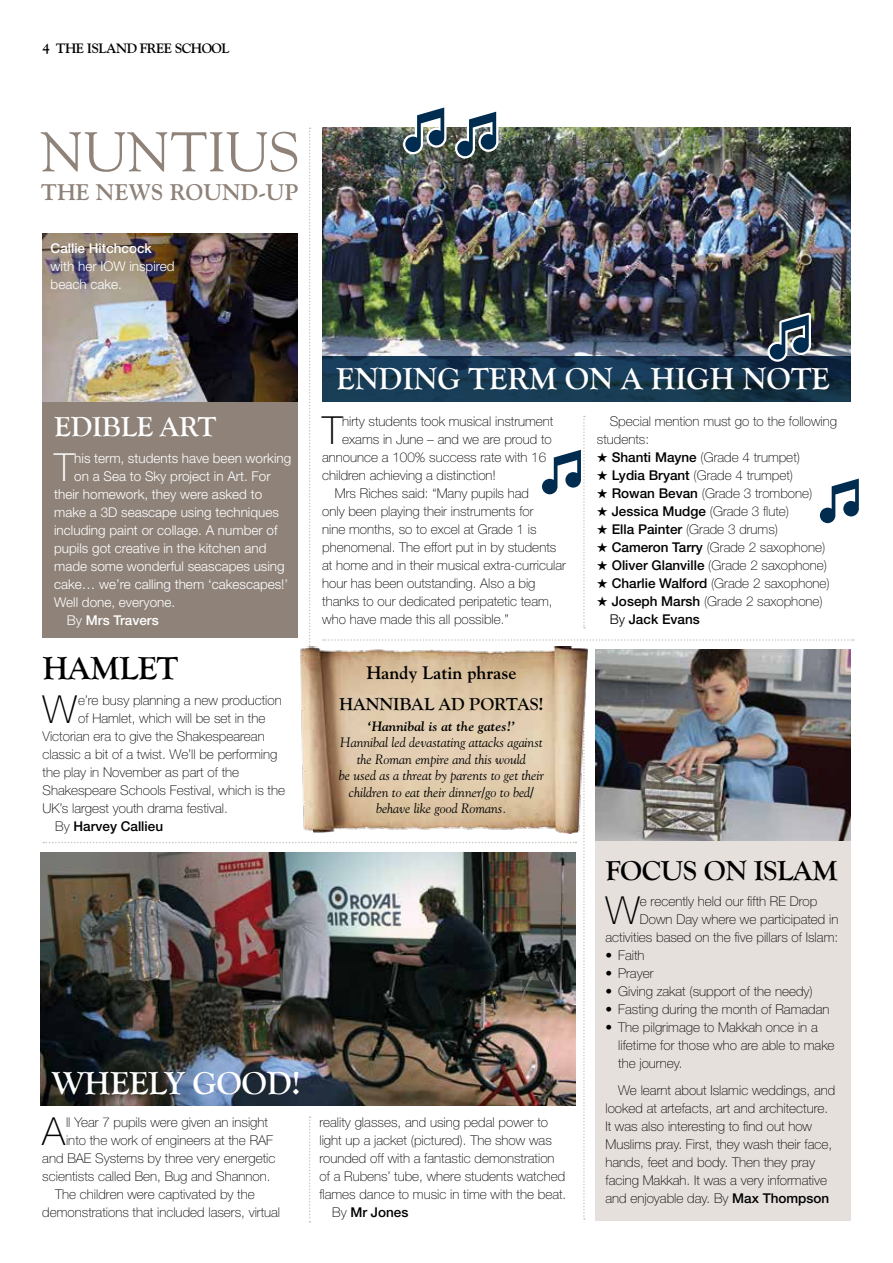
<style>
.page{position:relative;width:893px;height:1263px;background:#fff}
.page>*{position:absolute;margin:0;border:0;box-sizing:border-box;transform-origin:0 0}
.t1{font:55.5px "Goudy";color:#8e8279}
.t2{font:100 38.7px "Helvetica Neue";color:#000}
.t3{font:100 38.7px "Helvetica Neue";color:#fff}
.t4{font:700 33px "Goudy Old Style T";letter-spacing:-.01em;color:#fff}
.t5{font:700 33px "Goudy Old Style T";letter-spacing:-.01em;color:#000}
.t6{font:700 31.5px "Goudy Old Style T";color:#fff}
.t7{font:700 28.5px "Goudy Old Style T";letter-spacing:-.01em;color:#000}
.t8{font:700 28.5px "Goudy Old Style T";letter-spacing:-.01em;color:#fff}
.t9{font:700 22.5px "Goudy";color:#8e8279}
.t10{font:700 18px "Goudy Old Style T";color:#000}
.t11{font:700 18px "Goudy";color:#000}
.t12{font:100 13.5px/18px "Helvetica Neue";color:#000}
.t13{font:300 13.5px/18px "Helvetica Neue";color:#fff}
.t14{font:italic 13.5px/16.5px "Goudy";color:#000;text-align:center}
.t15{font:500 13.5px/18px "Helvetica Neue";color:#000}
.t16{font:500 13.5px "Helvetica Neue";color:#fff}
.t17{font:italic 700 13.5px "Goudy";color:#000}
.t18{font:700 13.5px "Goudy";letter-spacing:-.04em;color:#000}
.s1{font-weight:300}
.s2{font-weight:100}
.s3{font-weight:500}
</style>
<div class="page">
<img style="left:322px;top:128px;width:528px;height:228px">
<div style="left:595px;top:841px;width:255px;height:379px;background:#e6e0dd"></div>
<img style="left:41px;top:852px;width:534px;height:254px">
<svg style="left:322px;top:356px;width:528px;height:46px;background:#15354e"></svg>
<div style="left:43px;top:235px;width:255px;height:403px;background:#8e8279"></div>
<svg style="left:309px;top:128px;width:2px;height:519px"></svg>
<svg style="left:583px;top:834px;width:2px;height:386px"></svg>
<svg style="left:43px;top:842px;width:533px;height:1px"></svg>
<svg style="left:309px;top:1116px;width:2px;height:106px"></svg>
<svg style="left:583px;top:140px;width:2px;height:37px"></svg>
<img style="left:43px;top:234px;width:255px;height:168px">
<img style="left:595px;top:649px;width:256px;height:192px">
<svg style="left:323px;top:639px;width:531px;height:2px"></svg>
<img style="left:300px;top:647px;width:288px;height:186px">
<img style="left:765px;top:249px;width:48px;height:115px">
<svg style="left:537px;top:383px;width:48px;height:245px"></svg>
<svg style="left:819px;top:478px;width:40px;height:46px"></svg>
<img style="left:401px;top:107px;width:100px;height:54px">
<p class="t18" style="left:43px;top:40px;width:189px">4 THE ISLAND FREE SCHOOL</p>
<h1 class="t1" style="left:41px;top:118px;width:260px">NUNTIUS</h1>
<h3 class="t9" style="left:41px;top:179px;width:259px">THE NEWS ROUND-UP</h3>
<p class="t16" style="left:51px;top:240px;width:103px">Callie Hitchcock</p>
<p class="t13" style="left:51px;top:256px;width:126px">with her IOW inspired beach cake.</p>
<h3 class="t8" style="left:54px;top:410px;width:164px">EDIBLE ART</h3>
<h2 class="t3" style="left:54px;top:445px;width:22px">T</h2>
<p class="t13" style="left:74px;top:449px;width:219px">his term, students have been working</p>
<p class="t13" style="left:74px;top:467px;width:198px">on a Sea to Sky project in Art. For</p>
<p class="t13" style="left:54px;top:485px;width:210px">their homework, they were asked to</p>
<p class="t13" style="left:54px;top:503px;width:226px">make a 3D seascape using techniques</p>
<p class="t13" style="left:54px;top:521px;width:225px">including paint or collage. A number of</p>
<p class="t13" style="left:54px;top:539px;width:214px">pupils got creative in the kitchen and</p>
<p class="t13" style="left:54px;top:557px;width:232px">made some wonderful seascapes using</p>
<p class="t13" style="left:54px;top:575px;width:236px">cake… we’re calling them ‘cakescapes!’</p>
<p class="t13" style="left:54px;top:593px;width:123px">Well done, everyone.</p>
<p class="t16" style="left:67px;top:612px;width:93px"><span class="s1">By</span> Mrs Travers</p>
<h3 class="t5" style="left:43px;top:649px;width:137px">HAMLET</h3>
<h2 class="t2" style="left:43px;top:688px;width:36px">W</h2>
<p class="t12" style="left:78px;top:691px;width:205px">e’re busy planning a new production</p>
<p class="t12" style="left:78px;top:709px;width:189px">of Hamlet, which will be set in the</p>
<p class="t12" style="left:43px;top:727px;width:224px">Victorian era to give the Shakespearean</p>
<p class="t12" style="left:43px;top:745px;width:236px">classic a bit of a twist. We’ll be performing</p>
<p class="t12" style="left:43px;top:763px;width:198px">the play in November as part of the</p>
<p class="t12" style="left:43px;top:781px;width:244px">Shakespeare Schools Festival, which is the</p>
<p class="t12" style="left:43px;top:799px;width:187px">UK’s largest youth drama festival.</p>
<p class="t15" style="left:55px;top:817px;width:109px"><span class="s2">By</span> Harvey Callieu</p>
<h3 class="t4" style="left:52px;top:1064px;width:250px">WHEELY GOOD!</h3>
<h2 class="t2" style="left:42px;top:1110px;width:24px">A</h2>
<p class="t12" style="left:66px;top:1113px;width:203px">ll Year 7 pupils were given an insight</p>
<p class="t12" style="left:66px;top:1131px;width:209px">into the work of engineers at the RAF</p>
<p class="t12" style="left:42px;top:1149px;width:235px">and BAE Systems by three very energetic</p>
<p class="t12" style="left:42px;top:1167px;width:230px">scientists called Ben, Bug and Shannon.</p>
<p class="t12" style="left:55px;top:1185px;width:201px">The children were captivated by the</p>
<p class="t12" style="left:42px;top:1203px;width:239px">demonstrations that included lasers, virtual</p>
<h3 class="t6" style="left:336px;top:361px;width:495px">ENDING TERM ON A HIGH NOTE</h3>
<h2 class="t2" style="left:322px;top:409px;width:22px">T</h2>
<p class="t12" style="left:342px;top:413px;width:213px">hirty students took musical instrument</p>
<p class="t12" style="left:342px;top:431px;width:211px">exams in June – and we are proud to</p>
<p class="t12" style="left:322px;top:449px;width:226px">announce a 100% success rate with 16</p>
<p class="t12" style="left:322px;top:467px;width:175px">children achieving a distinction!</p>
<p class="t12" style="left:335px;top:485px;width:196px">Mrs Riches said: “Many pupils had</p>
<p class="t12" style="left:322px;top:503px;width:213px">only been playing their instruments for</p>
<p class="t12" style="left:322px;top:521px;width:216px">nine months, so to excel at Grade 1 is</p>
<p class="t12" style="left:322px;top:539px;width:236px">phenomenal. The effort put in by students</p>
<p class="t12" style="left:322px;top:557px;width:245px">at home and in their musical extra-curricular</p>
<p class="t12" style="left:322px;top:575px;width:215px">hour has been outstanding. Also a big</p>
<p class="t12" style="left:322px;top:593px;width:232px">thanks to our dedicated peripatetic team,</p>
<p class="t12" style="left:322px;top:611px;width:188px">who have made this all possible.”</p>
<h3 class="t11" style="left:366px;top:662px;width:151px">Handy Latin phrase</h3>
<h3 class="t10" style="left:339px;top:694px;width:206px">HANNIBAL AD PORTAS!</h3>
<p class="t17" style="left:368px;top:718px;width:149px">‘Hannibal is at the gates!’</p>
<p class="t14" style="left:339px;top:734px;width:207px">Hannibal led devastating attacks against the Roman empire and this would<br>be used as a threat by parents to get their children to eat their dinner/go to bed/ behave like good Romans.</p>
<p class="t12" style="left:319px;top:1113px;width:230px">reality glasses, and using pedal power to</p>
<p class="t12" style="left:319px;top:1131px;width:234px">light up a jacket (pictured). The show was</p>
<p class="t12" style="left:319px;top:1149px;width:237px">rounded off with a fantastic demonstration</p>
<p class="t12" style="left:319px;top:1167px;width:247px">of a Rubens’ tube, where students watched</p>
<p class="t12" style="left:319px;top:1185px;width:248px">flames dance to music in time with the beat.</p>
<p class="t15" style="left:332px;top:1203px;width:78px"><span class="s2">By</span> Mr Jones</p>
<p class="t12" style="left:597px;top:413px;width:242px;text-indent:13px">Special mention must go to the following students:</p>
<p class="t12" style="left:597px;top:449px;width:205px">★ <span class="s3">Shanti Mayne</span> (Grade 4 trumpet)</p>
<p class="t12" style="left:597px;top:467px;width:198px">★ <span class="s3">Lydia Bryant</span> (Grade 4 trumpet)</p>
<p class="t12" style="left:597px;top:485px;width:217px">★ <span class="s3">Rowan Bevan</span> (Grade 3 trombone)</p>
<p class="t12" style="left:597px;top:503px;width:194px">★ <span class="s3">Jessica Mudge</span> (Grade 3 flute)</p>
<p class="t12" style="left:597px;top:521px;width:183px">★ <span class="s3">Ella Painter</span> (Grade 3 drums)</p>
<p class="t12" style="left:597px;top:539px;width:230px">★ <span class="s3">Cameron Tarry</span> (Grade 2 saxophone)</p>
<p class="t12" style="left:597px;top:557px;width:232px">★ <span class="s3">Oliver Glanville</span> (Grade 2 saxophone)</p>
<p class="t12" style="left:597px;top:575px;width:234px">★ <span class="s3">Charlie Walford</span> (Grade 2 saxophone)</p>
<p class="t15" style="left:610px;top:592px;width:215px;text-indent:-13px">★ Joseph Marsh <span class="s2">(Grade 2 saxophone)<br></span><span class="s1">By</span> Jack Evans</p>
<h3 class="t7" style="left:605px;top:854px;width:234px">FOCUS ON ISLAM</h3>
<h2 class="t2" style="left:605px;top:889px;width:36px">W</h2>
<p class="t12" style="left:640px;top:892px;width:179px">e recently held our fifth RE Drop</p>
<p class="t12" style="left:640px;top:910px;width:200px">Down Day where we participated in</p>
<p class="t12" style="left:605px;top:928px;width:234px">activities based on the five pillars of Islam:</p>
<p class="t12" style="left:605px;top:946px;width:41px">• Faith</p>
<p class="t12" style="left:605px;top:964px;width:49px">• Prayer</p>
<p class="t12" style="left:605px;top:982px;width:209px">• Giving zakat (support of the needy)</p>
<p class="t12" style="left:605px;top:1000px;width:226px">• Fasting during the month of Ramadan</p>
<p class="t12" style="left:618px;top:1018px;width:218px;text-indent:-13px">• The pilgrimage to Makkah once in a lifetime for those who are able to make the journey.</p>
<p class="t12" style="left:605px;top:1081px;width:231px;text-indent:13px">We learnt about Islamic weddings, and looked at artefacts, art and architecture.<br>It was also interesting to find out how Muslims pray. First, they wash their face, hands, feet and body. Then they pray facing Makkah. It was a very informative and enjoyable day. By <span class="s3">Max Thompson</span></p>
</div>
